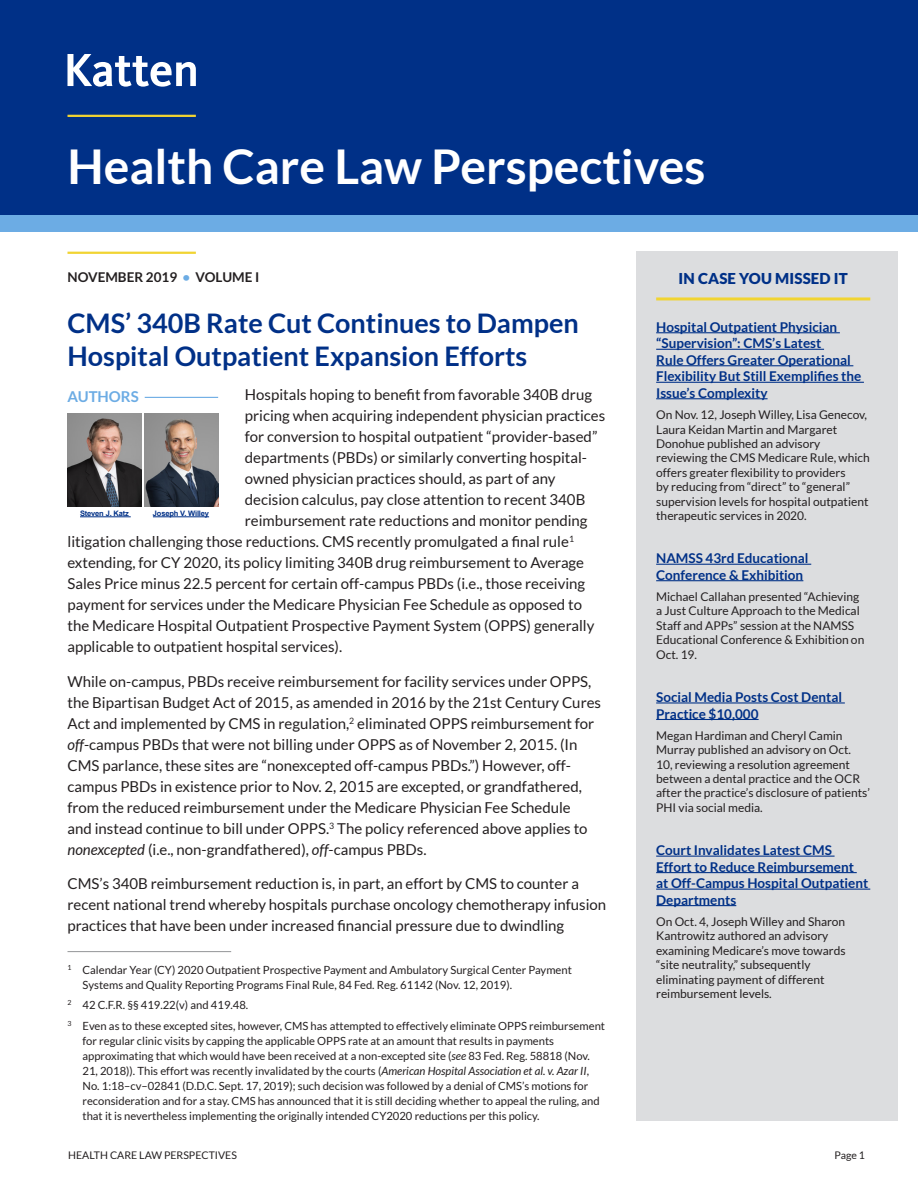
<style>
.page{position:relative;width:918px;height:1188px;background:#fff}
.page>*{position:absolute;margin:0;border:0;box-sizing:border-box;transform-origin:0 0}
.t1{font:700 48px "Lato";color:#fff}
.Sub_Title_Body{font:700 27px/32.4px "Lato";color:#003087}
.Body_Text{font:15px/21px "Lato";color:#231f20}
.side_bar_header{font:900 15px "Lato";letter-spacing:.01em;color:#003087}
.t2{font:700 15px "Lato";color:#6cace4}
.side_bar_sub{font:700 13.5px/16.5px "Lato";color:#003087}
.t3{font:700 13.5px "Lato";color:#231f20}
.side_bar_text{font:12px/14.4px "Lato";color:#231f20}
.SubHeads{font:11.25px/15px "Lato";color:#231f20}
.t4{font:10.5px "Lato";color:#231f20}
.t5{font:700 7.5px "Arial";letter-spacing:-.02em;color:#003087}
.s1{color:#6cace4}
.s2{font-style:italic}
</style>
<div class="page">
<div style="left:0;top:0;width:918px;height:44px;background:#003087"></div>
<div style="left:0;top:1px;width:918px;height:214px;background:#003087"></div>
<svg style="left:67px;top:54px;width:129px;height:33px"></svg>
<hr style="left:68px;top:252px;width:128px;height:2px;background:#f1d432">
<hr style="left:68px;top:115px;width:128px;height:2px;background:#f1d432">
<div style="left:0;top:215px;width:918px;height:16px;background:#6cace4"></div>
<div style="left:636px;top:252px;width:261px;height:869px;background:#dcdddf"></div>
<hr style="left:656px;top:297px;width:214px;height:3px;background:#f1d432">
<hr style="left:656px;top:332px;width:184px;height:1px;background:#003087">
<hr style="left:656px;top:349px;width:168px;height:1px;background:#003087">
<hr style="left:656px;top:365px;width:197px;height:1px;background:#003087">
<hr style="left:656px;top:382px;width:208px;height:1px;background:#003087">
<hr style="left:656px;top:398px;width:112px;height:1px;background:#003087">
<hr style="left:656px;top:564px;width:155px;height:1px;background:#003087">
<hr style="left:656px;top:580px;width:147px;height:1px;background:#003087">
<hr style="left:656px;top:702px;width:189px;height:2px;background:#003087">
<hr style="left:656px;top:719px;width:103px;height:1px;background:#003087">
<hr style="left:656px;top:856px;width:179px;height:1px;background:#003087">
<hr style="left:656px;top:872px;width:201px;height:1px;background:#003087">
<hr style="left:656px;top:889px;width:214px;height:1px;background:#003087">
<hr style="left:656px;top:905px;width:80px;height:1px;background:#003087">
<hr style="left:145px;top:397px;width:73px;height:1px;background:#6cace4">
<img style="left:68px;top:414px;width:74px;height:92px">
<img style="left:144px;top:414px;width:74px;height:92px">
<hr style="left:80px;top:516px;width:51px;height:1px;background:#003087">
<hr style="left:153px;top:516px;width:56px;height:1px;background:#003087">
<hr style="left:68px;top:951px;width:163px;height:1px;background:#939598">
<p class="t1" style="left:68px;top:139px;width:640px">Health Care Law Perspectives</p>
<p class="t3" style="left:68px;top:269px;width:193px">NOVEMBER 2019 <span class="s1">•</span> VOLUME I</p>
<p class="side_bar_header" style="left:679px;top:270px;width:171px">IN CASE YOU MISSED IT</p>
<p class="side_bar_sub" style="left:656px;top:319px;width:207px">Hospital Outpatient Physician “Supervision”: CMS’s Latest<br>Rule Offers Greater Operational<br>Flexibility But Still Exemplifies the<br>Issue’s Complexity</p>
<p class="side_bar_text" style="left:656px;top:407px;width:215px">On Nov. 12, Joseph Willey, Lisa Genecov, Laura Keidan Martin and Margaret Donohue published an advisory reviewing the CMS Medicare Rule, which offers greater flexibility to providers<br>by reducing from “direct” to “general” supervision levels for hospital outpatient therapeutic services in 2020.</p>
<p class="side_bar_sub" style="left:656px;top:550px;width:154px">NAMSS 43rd Educational<br>Conference &amp; Exhibition</p>
<p class="side_bar_text" style="left:656px;top:589px;width:210px">Michael Callahan presented “Achieving a Just Culture Approach to the Medical<br>Staff and APPs” session at the NAMSS<br>Educational Conference &amp; Exhibition on<br>Oct. 19.</p>
<p class="side_bar_sub" style="left:656px;top:689px;width:188px">Social Media Posts Cost Dental<br>Practice $10,000</p>
<p class="side_bar_text" style="left:656px;top:728px;width:215px">Megan Hardiman and Cheryl Camin Murray published an advisory on Oct.<br>10, reviewing a resolution agreement between a dental practice and the OCR after the practice’s disclosure of patients’ PHI via social media.</p>
<p class="side_bar_sub" style="left:656px;top:842px;width:214px">Court Invalidates Latest CMS<br>Effort to Reduce Reimbursement at Off-Campus Hospital Outpatient<br>Departments</p>
<p class="side_bar_text" style="left:656px;top:914px;width:191px">On Oct. 4, Joseph Willey and Sharon<br>Kantrowitz authored an advisory examining Medicare’s move towards “site neutrality,” subsequently eliminating payment of different reimbursement levels.</p>
<p class="Sub_Title_Body" style="left:68px;top:307px;width:513px">CMS’ 340B Rate Cut Continues to Dampen<br>Hospital Outpatient Expansion Efforts</p>
<p class="Body_Text" style="left:245px;top:384px;width:349px">Hospitals hoping to benefit from favorable 340B drug</p>
<p class="Body_Text" style="left:245px;top:405px;width:362px">pricing when acquiring independent physician practices</p>
<p class="Body_Text" style="left:245px;top:426px;width:354px">for conversion to hospital outpatient “provider-based”</p>
<p class="Body_Text" style="left:245px;top:447px;width:344px">departments (PBDs) or similarly converting hospital-</p>
<p class="Body_Text" style="left:245px;top:468px;width:312px">owned physician practices should, as part of any</p>
<p class="Body_Text" style="left:245px;top:489px;width:342px">decision calculus, pay close attention to recent 340B</p>
<p class="Body_Text" style="left:245px;top:510px;width:344px">reimbursement rate reductions and monitor pending</p>
<p class="Body_Text" style="left:68px;top:531px;width:508px">litigation challenging those reductions. CMS recently promulgated a final rule<sup>1</sup></p>
<p class="Body_Text" style="left:68px;top:552px;width:518px">extending, for CY 2020, its policy limiting 340B drug reimbursement to Average</p>
<p class="Body_Text" style="left:68px;top:573px;width:519px">Sales Price minus 22.5 percent for certain off-campus PBDs (i.e., those receiving</p>
<p class="Body_Text" style="left:68px;top:594px;width:516px">payment for services under the Medicare Physician Fee Schedule as opposed to</p>
<p class="Body_Text" style="left:68px;top:615px;width:528px">the Medicare Hospital Outpatient Prospective Payment System (OPPS) generally</p>
<p class="Body_Text" style="left:68px;top:636px;width:276px">applicable to outpatient hospital services).</p>
<p class="Body_Text" style="left:68px;top:671px;width:535px">While on-campus, PBDs receive reimbursement for facility services under OPPS, the Bipartisan Budget Act of 2015, as amended in 2016 by the 21st Century Cures Act and implemented by CMS in regulation,<sup>2</sup> eliminated OPPS reimbursement for <span class="s2">off</span>-campus PBDs that were not billing under OPPS as of November 2, 2015. (In CMS parlance, these sites are “nonexcepted off-campus PBDs.”) However, off&shy;campus PBDs in existence prior to Nov. 2, 2015 are excepted, or grandfathered, from the reduced reimbursement under the Medicare Physician Fee Schedule<br>and instead continue to bill under OPPS.<sup>3</sup> The policy referenced above applies to <span class="s2">nonexcepted</span> (i.e., non-grandfathered), <span class="s2">off</span>-campus PBDs.</p>
<p class="Body_Text" style="left:68px;top:873px;width:540px">CMS’s 340B reimbursement reduction is, in part, an effort by CMS to counter a recent national trend whereby hospitals purchase oncology chemotherapy infusion practices that have been under increased financial pressure due to dwindling</p>
<p class="t2" style="left:68px;top:388px;width:73px">AUTHORS</p>
<p class="t5" style="left:80px;top:508px;width:50px">Steven J. Katz</p>
<p class="t5" style="left:153px;top:508px;width:58px">Joseph V. Willey</p>
<p class="SubHeads" style="left:82px;top:963px;width:491px;text-indent:-15px"><sup>1</sup> Calendar Year (CY) 2020 Outpatient Prospective Payment and Ambulatory Surgical Center Payment<br>Systems and Quality Reporting Programs Final Rule, 84 Fed. Reg. 61142 (Nov. 12, 2019).</p>
<p class="SubHeads" style="left:68px;top:998px;width:182px"><sup>2</sup> 42 C.F.R. §§ 419.22(v) and 419.48.</p>
<p class="SubHeads" style="left:82px;top:1018px;width:524px;text-indent:-15px"><sup>3</sup> Even as to these excepted sites, however, CMS has attempted to effectively eliminate OPPS reimbursement for regular clinic visits by capping the applicable OPPS rate at an amount that results in payments approximating that which would have been received at a non-excepted site (<span class="s2">see</span> 83 Fed. Reg. 58818 (Nov.<br>21, 2018)). This effort was recently invalidated by the courts (<span class="s2">American Hospital Association et al. v. Azar II</span>, No. 1:18–cv–02841 (D.D.C. Sept. 17, 2019); such decision was followed by a denial of CMS’s motions for reconsideration and for a stay. CMS has announced that it is still deciding whether to appeal the ruling, and that it is nevertheless implementing the originally intended CY2020 reductions per this policy.</p>
<p class="t4" style="left:68px;top:1149px;width:170px">HEALTH CARE LAW PERSPECTIVES</p>
<p class="t4" style="left:835px;top:1149px;width:32px">Page 1</p>
</div>
